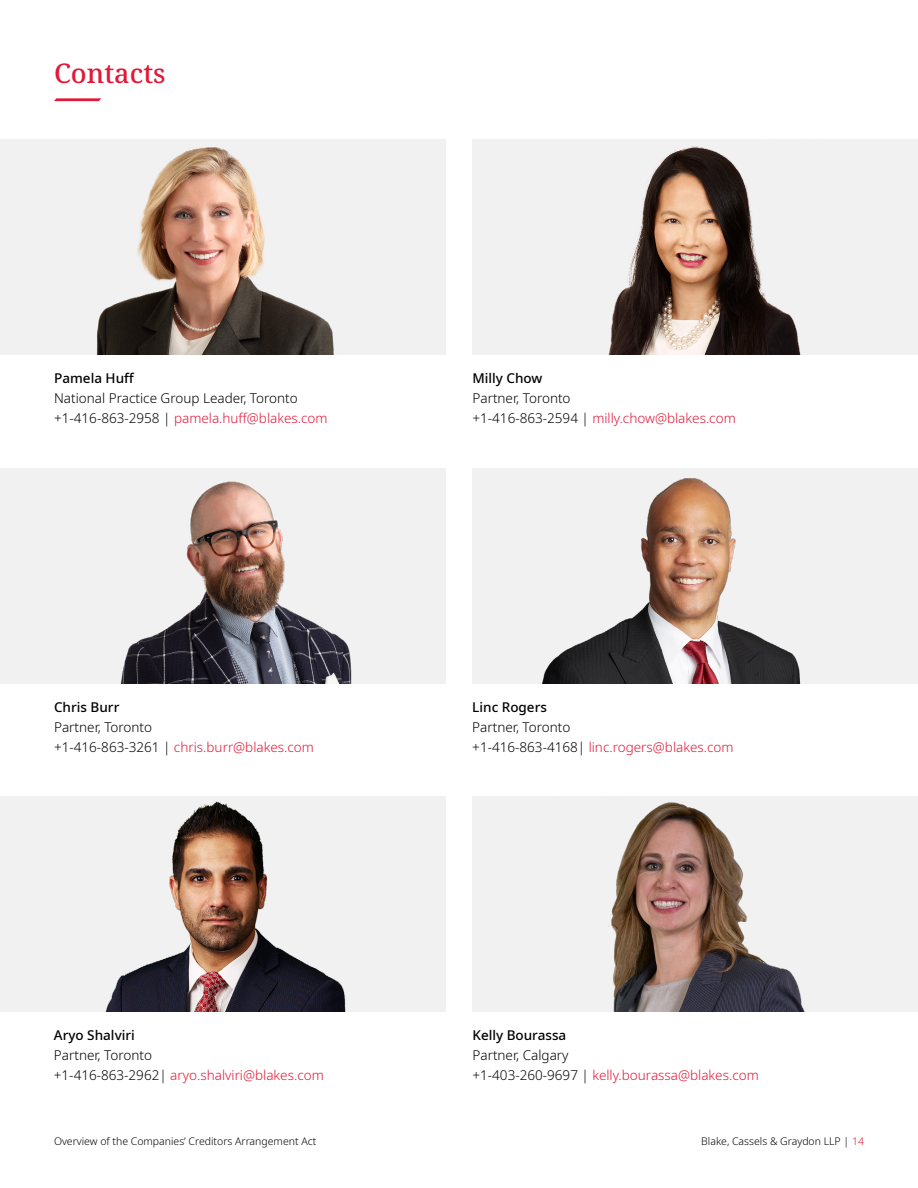
<style>
.page{position:relative;width:918px;height:1188px;background:#fff}
.page>*{position:absolute;margin:0;border:0;box-sizing:border-box;transform-origin:0 0}
.t1{font:500 27px "Noto Serif";color:#e11837}
.Title___City___Tel___Email{font:300 13.5px "Noto Sans";color:#e11837}
.Title___City___Tel___Email-2{font:300 13.5px "Noto Sans";color:#000}
.Name_Lastname{font:500 13.5px "Noto Sans";color:#000}
.t2{font:300 10.5px "Noto Sans";color:#000}
.s1{color:#000}
.s2{color:#e11837}
</style>
<div class="page">
<svg style="left:54px;top:98px;width:47px;height:3px"></svg>
<div style="left:472px;top:139px;width:446px;height:216px;background:#f1f1f2"></div>
<img style="left:608px;top:146px;width:193px;height:209px">
<div style="left:0;top:139px;width:446px;height:216px;background:#f1f1f2"></div>
<img style="left:97px;top:147px;width:237px;height:208px">
<div style="left:0;top:468px;width:446px;height:216px;background:#f1f1f2"></div>
<img style="left:120px;top:481px;width:232px;height:203px">
<div style="left:472px;top:468px;width:446px;height:216px;background:#f1f1f2"></div>
<img style="left:542px;top:478px;width:259px;height:206px">
<div style="left:472px;top:796px;width:446px;height:216px;background:#f1f1f2"></div>
<img style="left:608px;top:802px;width:197px;height:210px">
<div style="left:0;top:796px;width:446px;height:216px;background:#f1f1f2"></div>
<img style="left:105px;top:801px;width:241px;height:211px">
<h1 class="t1" style="left:54px;top:54px;width:113px">Contacts</h1>
<p class="Name_Lastname" style="left:54px;top:368px;width:82px">Pamela Huff</p>
<p class="Title___City___Tel___Email-2" style="left:54px;top:388px;width:245px">National Practice Group Leader, Toronto</p>
<p class="Title___City___Tel___Email" style="left:54px;top:409px;width:275px"><span class="s1">+1-416-863-2958 |</span> pamela.huff@blakes.com</p>
<p class="Name_Lastname" style="left:54px;top:697px;width:67px">Chris Burr</p>
<p class="Title___City___Tel___Email-2" style="left:54px;top:718px;width:100px">Partner, Toronto</p>
<p class="Title___City___Tel___Email" style="left:54px;top:738px;width:261px"><span class="s1">+1-416-863-3261 |</span> chris.burr@blakes.com</p>
<p class="Name_Lastname" style="left:54px;top:1025px;width:82px">Aryo Shalviri</p>
<p class="Title___City___Tel___Email-2" style="left:54px;top:1045px;width:100px">Partner, Toronto</p>
<p class="Title___City___Tel___Email" style="left:54px;top:1066px;width:271px"><span class="s1">+1-416-863-2962|</span> aryo.shalviri@blakes.com</p>
<p class="t2" style="left:54px;top:1134px;width:264px">Overview of the Companies’ Creditors Arrangement Act</p>
<p class="Name_Lastname" style="left:472px;top:368px;width:71px">Milly Chow</p>
<p class="Title___City___Tel___Email-2" style="left:472px;top:388px;width:100px">Partner, Toronto</p>
<p class="Title___City___Tel___Email" style="left:472px;top:409px;width:265px"><span class="s1">+1-416-863-2594 |</span> milly.chow@blakes.com</p>
<p class="Name_Lastname" style="left:472px;top:697px;width:76px">Linc Rogers</p>
<p class="Title___City___Tel___Email-2" style="left:472px;top:718px;width:100px">Partner, Toronto</p>
<p class="Title___City___Tel___Email" style="left:472px;top:738px;width:263px"><span class="s1">+1-416-863-4168|</span> linc.rogers@blakes.com</p>
<p class="Name_Lastname" style="left:472px;top:1025px;width:95px">Kelly Bourassa</p>
<p class="Title___City___Tel___Email-2" style="left:472px;top:1045px;width:98px">Partner, Calgary</p>
<p class="Title___City___Tel___Email" style="left:472px;top:1066px;width:288px"><span class="s1">+1-403-260-9697 |</span> kelly.bourassa@blakes.com</p>
<p class="t2" style="left:701px;top:1134px;width:164px">Blake, Cassels &amp; Graydon LLP | <span class="s2">14</span></p>
</div>
